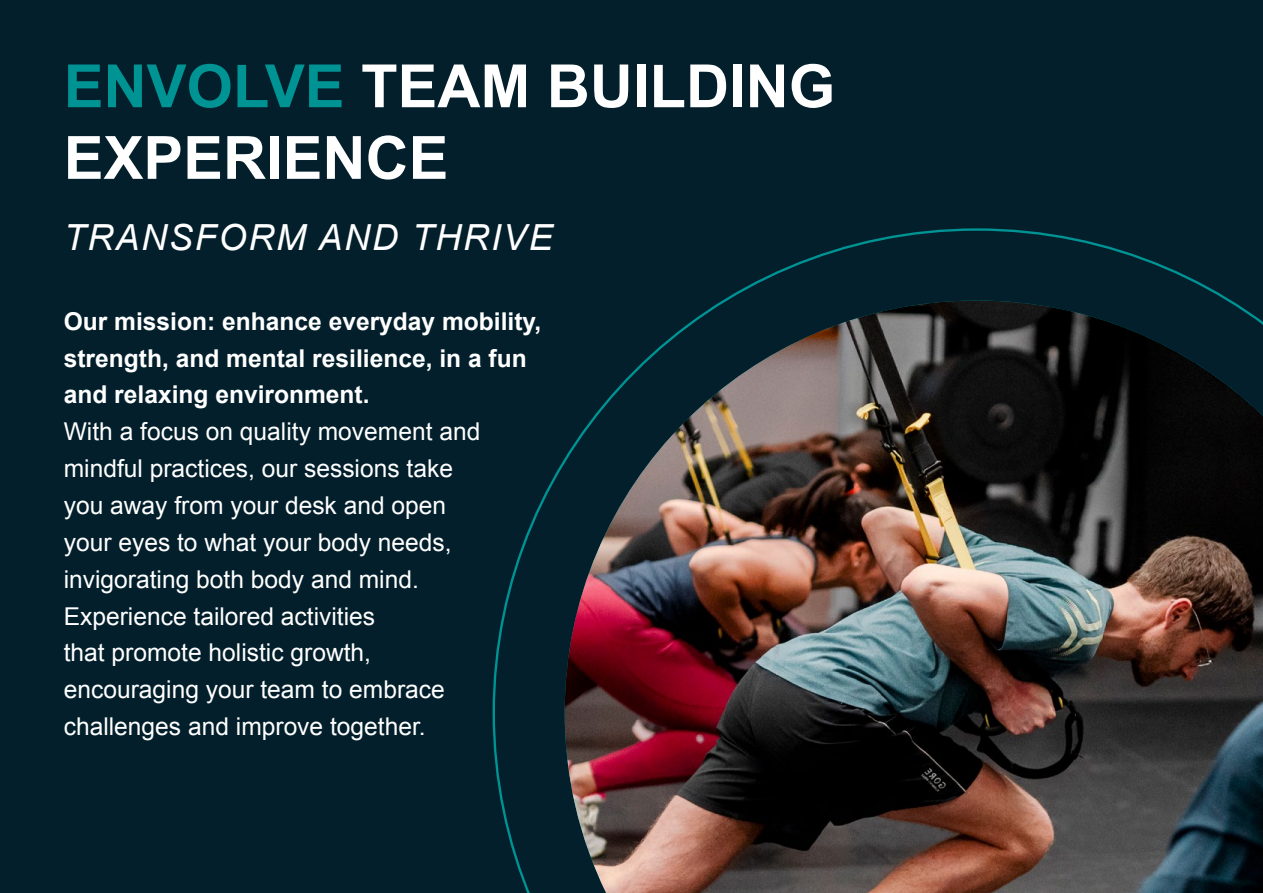
<style>
.page{position:relative;width:1263px;height:893px;background:#021f2b}
.page>*{position:absolute;margin:0;border:0;box-sizing:border-box;transform-origin:0 0}
.t1{font:700 59.7px/71.6px "Arial";color:#fff}
.t2{font:italic 36px "Arial";letter-spacing:.05em;color:#fff}
.t3{font:24.6px/36.9px "Arial";color:#fff}
.t4{font:700 24.6px/36.9px "Arial";color:#fff}
.s1{color:#009394}
</style>
<div class="page">
<svg style="left:493px;top:228px;width:737px;height:665px"></svg>
<img style="left:565px;top:300px;width:698px;height:593px">
<h1 class="t1" style="left:64px;top:53px;width:773px"><span class="s1">ENVOLVE</span> TEAM BUILDING<br>EXPERIENCE</h1>
<h2 class="t2" style="left:64px;top:214px;width:490px">TRANSFORM AND THRIVE</h2>
<p class="t4" style="left:64px;top:303px;width:479px">Our mission: enhance everyday mobility, strength, and mental resilience, in a fun and relaxing environment.</p>
<p class="t3" style="left:64px;top:413px;width:418px">With a focus on quality movement and mindful practices, our sessions take you away from your desk and open your eyes to what your body needs, invigorating both body and mind.<br>Experience tailored activities<br>that promote holistic growth, encouraging your team to embrace challenges and improve together.</p>
</div>
